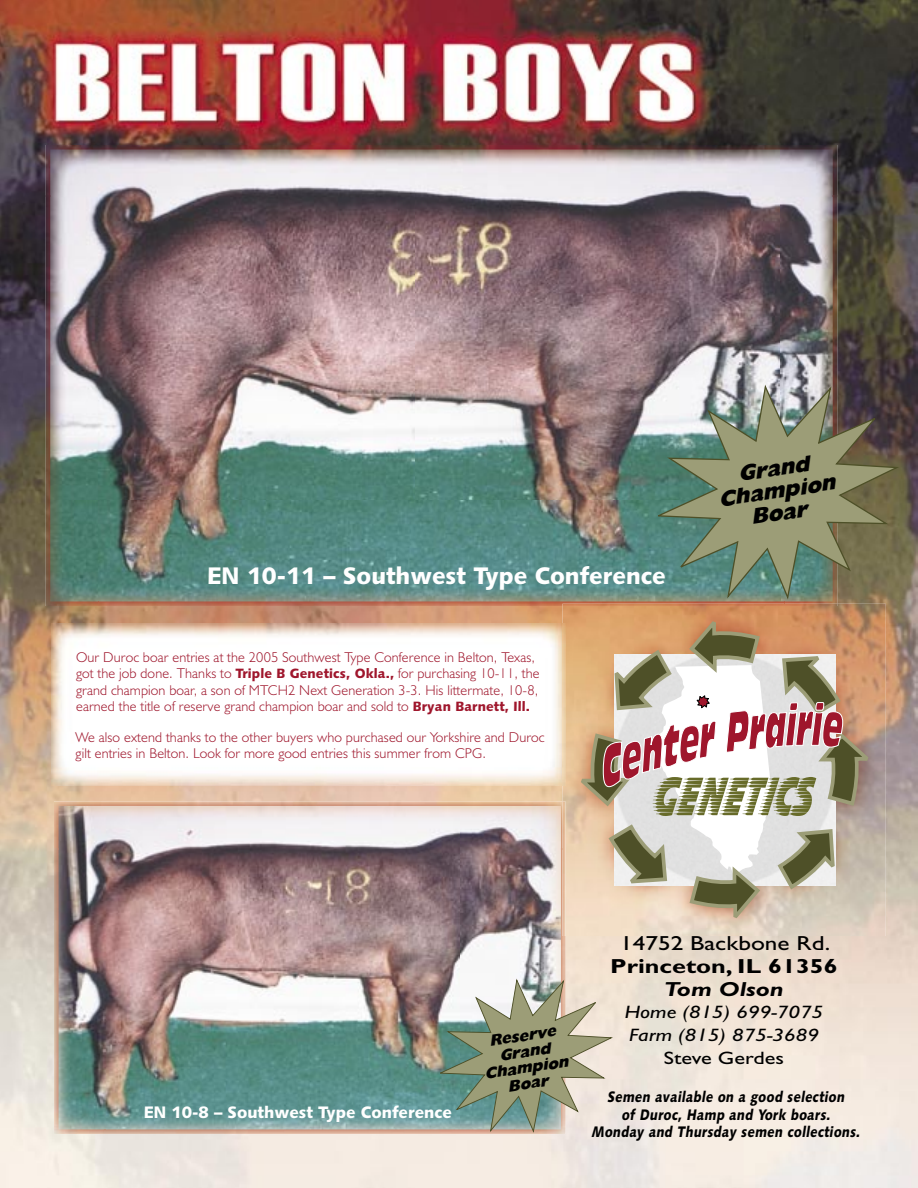
<style>
.page{position:relative;width:918px;height:1188px;background:#fff}
.page>*{position:absolute;margin:0;border:0;box-sizing:border-box;transform-origin:0 0}
.t1{font:24px "Humanist 531 BT Black A";color:#fff}
.t2{font:italic 800 22.2px/22.2px "Humanist 521 BT";color:#000;text-align:center}
.t3{font:700 20.4px "Gill Sans";color:#000;scale:1.24 1}
.t4{font:20.4px "Gill Sans";color:#000;scale:1.24 1}
.t5{font:italic 700 20.4px "Gill Sans";color:#000;scale:1.24 1}
.t6{font:italic 18px/22.8px "Gill Sans";color:#000;scale:1.24 1}
.t7{font:18px "Gill Sans";color:#000;scale:1.24 1}
.t8{font:16.65px "Humanist 531 BT Black A";color:#fff}
.t9{font:italic 800 15.9px/15.9px "Humanist 521 BT";color:#000;text-align:center}
.t10{font:15.3px/17.2px "Humanist 531 BT Black A";color:#000;text-align:center;scale:.83 1}
.t11{font:300 14.25px/16.5px "Humanist 521 BT";letter-spacing:.01em;color:#9f162c}
.s1{font-family:"Humanist 531 BT Black A";font-weight:400;font-size:13.5px}
</style>
<div class="page">
<img style="left:0;top:0;width:918px;height:1188px">
<img style="left:99px;top:196px;width:685px;height:359px">
<img style="left:46px;top:145px;width:791px;height:51px">
<img style="left:46px;top:196px;width:53px;height:410px">
<img style="left:784px;top:196px;width:53px;height:408px">
<img style="left:98px;top:555px;width:687px;height:51px">
<img style="left:51px;top:624px;width:512px;height:162px">
<img style="left:105px;top:849px;width:409px;height:237px">
<img style="left:54px;top:801px;width:509px;height:48px">
<img style="left:54px;top:849px;width:51px;height:285px">
<img style="left:514px;top:849px;width:52px;height:285px">
<img style="left:105px;top:1086px;width:410px;height:48px">
<img style="left:563px;top:604px;width:323px;height:332px">
<img style="left:563px;top:604px;width:274px;height:2px">
<img style="left:563px;top:801px;width:3px;height:135px">
<svg style="left:581px;top:621px;width:287px;height:297px"></svg>
<svg style="left:603px;top:665px;width:240px;height:37px"></svg>
<svg style="left:602px;top:702px;width:241px;height:216px"></svg>
<svg style="left:440px;top:979px;width:173px;height:154px"></svg>
<svg style="left:658px;top:385px;width:241px;height:215px"></svg>
<h1 class="t1" style="left:207px;top:560px;width:460px">EN 10-11 – Southwest Type Conference</h1>
<p class="t11" style="left:76px;top:649px;width:465px">Our Duroc boar entries at the 2005 Southwest Type Conference in Belton, Texas, got the job done. Thanks to <span class="s1">Triple B Genetics, Okla.,</span> for purchasing 10-11, the grand champion boar, a son of MTCH2 Next Generation 3-3. His littermate, 10-8, earned the title of reserve grand champion boar and sold to <span class="s1">Bryan Barnett, Ill.</span></p>
<p class="t11" style="left:76px;top:728px;width:471px">We also extend thanks to the other buyers who purchased our Yorkshire and Duroc gilt entries in Belton. Look for more good entries this summer from CPG.</p>
<h2 class="t2" style="left:714px;top:466px;width:119px;rotate:-9deg">Grand<br>Champion<br>Boar</h2>
<p class="t8" style="left:144px;top:1101px;width:309px">EN 10-8 – Southwest Type Conference</p>
<p class="t9" style="left:478px;top:1034px;width:86px;rotate:-9deg">Reserve<br>Grand<br>Champion<br>Boar</p>
<h3 class="t4" style="left:620px;top:932px;width:171px">14752 Backbone Rd.</h3>
<h3 class="t3" style="left:610px;top:954px;width:185px">Princeton, IL 61356</h3>
<h3 class="t5" style="left:664px;top:977px;width:98px">Tom Olson</h3>
<p class="t6" style="left:625px;top:1001px;width:162px">Home (815) 699-7075<br>Farm (815) 875-3689</p>
<p class="t7" style="left:664px;top:1048px;width:98px">Steve Gerdes</p>
<p class="t10" style="left:592px;top:1088px;width:328px">Semen available on a good selection<br>of Duroc, Hamp and York boars.<br>Monday and Thursday semen collections.</p>
</div>
